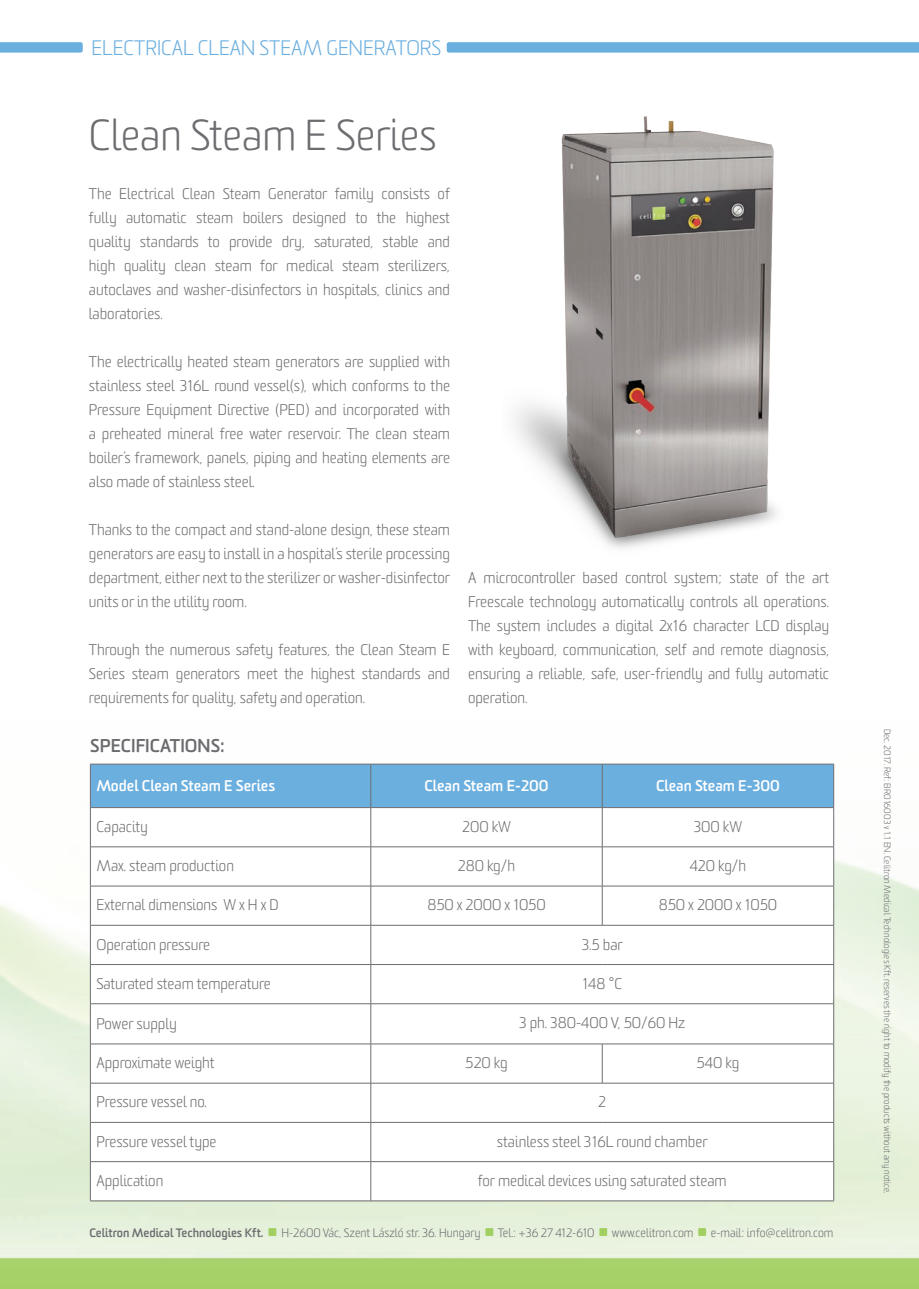
<style>
.page{position:relative;width:919px;height:1289px;background:#fff}
.page>*{position:absolute;margin:0;border:0;box-sizing:border-box;transform-origin:0 0}
.t1{font:300 42.15px "Sommet Rounded";color:#6c6d70}
.t2{font:300 20.4px "Sommet Rounded";color:#6bafdf}
.t3{font:700 18px "Sommet Rounded";color:#6c6d70}
.t4{font:300 15px/24px "Sommet Rounded";color:#6c6d70;text-align:justify}
.t5{font:700 15px "Sommet Rounded";color:#fff}
.t6{font:300 11.85px "Sommet Rounded";color:#6c6d70}
.t7{font:700 11.85px "Sommet Rounded";color:#6c6d70}
.t8{font:300 9px "Sommet Rounded";color:#6c6d70}
</style>
<div class="page">
<img style="left:0;top:763px;width:918px;height:525px">
<svg style="left:0;top:42px;width:83px;height:11px"></svg>
<svg style="left:446px;top:42px;width:472px;height:11px;background:#72b3e0"></svg>
<img style="left:514px;top:116px;width:263px;height:433px">
<div style="left:268px;top:1227px;width:8px;height:8px;background:#a2cf62"></div>
<div style="left:485px;top:1227px;width:8px;height:8px;background:#a2cf62"></div>
<div style="left:599px;top:1227px;width:8px;height:8px;background:#a2cf62"></div>
<div style="left:698px;top:1227px;width:8px;height:8px;background:#a2cf62"></div>
<svg style="left:90px;top:1201px;width:743px;height:7px;background:#dbe7d0"></svg>
<div style="left:91px;top:764px;width:742px;height:43px;background:#6bafdf"></div>
<svg style="left:91px;top:808px;width:742px;height:392px"></svg>
<hr style="left:90px;top:763px;width:281px;height:1px;background:#6c6d70">
<hr style="left:90px;top:764px;width:1px;height:43px;background:#6c6d70">
<hr style="left:371px;top:763px;width:231px;height:1px;background:#6c6d70">
<hr style="left:370px;top:764px;width:1px;height:43px;background:#6c6d70">
<hr style="left:602px;top:763px;width:231px;height:1px;background:#6c6d70">
<hr style="left:602px;top:764px;width:1px;height:43px;background:#6c6d70">
<hr style="left:833px;top:764px;width:1px;height:43px;background:#6c6d70">
<hr style="left:90px;top:807px;width:281px;height:1px;background:#6c6d70">
<hr style="left:90px;top:807px;width:1px;height:39px;background:#6c6d70">
<hr style="left:371px;top:807px;width:231px;height:1px;background:#6c6d70">
<hr style="left:370px;top:807px;width:1px;height:39px;background:#6c6d70">
<hr style="left:602px;top:807px;width:231px;height:1px;background:#6c6d70">
<hr style="left:602px;top:807px;width:1px;height:39px;background:#6c6d70">
<hr style="left:833px;top:807px;width:1px;height:39px;background:#6c6d70">
<hr style="left:90px;top:846px;width:281px;height:1px;background:#6c6d70">
<hr style="left:90px;top:847px;width:1px;height:38px;background:#6c6d70">
<hr style="left:371px;top:846px;width:231px;height:1px;background:#6c6d70">
<hr style="left:370px;top:847px;width:1px;height:38px;background:#6c6d70">
<hr style="left:602px;top:846px;width:231px;height:1px;background:#6c6d70">
<hr style="left:602px;top:847px;width:1px;height:38px;background:#6c6d70">
<hr style="left:833px;top:847px;width:1px;height:38px;background:#6c6d70">
<hr style="left:90px;top:885px;width:281px;height:1px;background:#6c6d70">
<hr style="left:90px;top:886px;width:1px;height:39px;background:#6c6d70">
<hr style="left:371px;top:885px;width:231px;height:1px;background:#6c6d70">
<hr style="left:370px;top:886px;width:1px;height:39px;background:#6c6d70">
<hr style="left:602px;top:885px;width:231px;height:1px;background:#6c6d70">
<hr style="left:602px;top:886px;width:1px;height:39px;background:#6c6d70">
<hr style="left:833px;top:886px;width:1px;height:39px;background:#6c6d70">
<hr style="left:90px;top:925px;width:281px;height:1px;background:#6c6d70">
<hr style="left:90px;top:925px;width:1px;height:39px;background:#6c6d70">
<hr style="left:371px;top:925px;width:231px;height:1px;background:#6c6d70">
<hr style="left:370px;top:925px;width:1px;height:39px;background:#6c6d70">
<hr style="left:602px;top:925px;width:231px;height:1px;background:#6c6d70">
<hr style="left:833px;top:925px;width:1px;height:39px;background:#6c6d70">
<hr style="left:90px;top:964px;width:281px;height:1px;background:#6c6d70">
<hr style="left:90px;top:964px;width:1px;height:39px;background:#6c6d70">
<hr style="left:371px;top:964px;width:231px;height:1px;background:#6c6d70">
<hr style="left:370px;top:964px;width:1px;height:39px;background:#6c6d70">
<hr style="left:602px;top:964px;width:231px;height:1px;background:#6c6d70">
<hr style="left:833px;top:964px;width:1px;height:39px;background:#6c6d70">
<hr style="left:90px;top:1003px;width:281px;height:1px;background:#6c6d70">
<hr style="left:90px;top:1003px;width:1px;height:40px;background:#6c6d70">
<hr style="left:371px;top:1003px;width:231px;height:1px;background:#6c6d70">
<hr style="left:370px;top:1003px;width:1px;height:40px;background:#6c6d70">
<hr style="left:602px;top:1003px;width:231px;height:1px;background:#6c6d70">
<hr style="left:833px;top:1003px;width:1px;height:40px;background:#6c6d70">
<hr style="left:90px;top:1043px;width:281px;height:1px;background:#6c6d70">
<hr style="left:90px;top:1044px;width:1px;height:38px;background:#6c6d70">
<hr style="left:371px;top:1043px;width:231px;height:1px;background:#6c6d70">
<hr style="left:370px;top:1044px;width:1px;height:38px;background:#6c6d70">
<hr style="left:602px;top:1043px;width:231px;height:1px;background:#6c6d70">
<hr style="left:602px;top:1044px;width:1px;height:38px;background:#6c6d70">
<hr style="left:833px;top:1044px;width:1px;height:38px;background:#6c6d70">
<hr style="left:90px;top:1082px;width:281px;height:1px;background:#6c6d70">
<hr style="left:90px;top:1083px;width:1px;height:39px;background:#6c6d70">
<hr style="left:371px;top:1082px;width:231px;height:1px;background:#6c6d70">
<hr style="left:370px;top:1083px;width:1px;height:39px;background:#6c6d70">
<hr style="left:602px;top:1082px;width:231px;height:1px;background:#6c6d70">
<hr style="left:833px;top:1083px;width:1px;height:39px;background:#6c6d70">
<hr style="left:90px;top:1122px;width:281px;height:1px;background:#6c6d70">
<hr style="left:90px;top:1122px;width:1px;height:39px;background:#6c6d70">
<hr style="left:371px;top:1122px;width:231px;height:1px;background:#6c6d70">
<hr style="left:370px;top:1122px;width:1px;height:39px;background:#6c6d70">
<hr style="left:602px;top:1122px;width:231px;height:1px;background:#6c6d70">
<hr style="left:833px;top:1122px;width:1px;height:39px;background:#6c6d70">
<hr style="left:90px;top:1161px;width:281px;height:1px;background:#6c6d70">
<hr style="left:90px;top:1161px;width:1px;height:39px;background:#6c6d70">
<hr style="left:371px;top:1161px;width:231px;height:1px;background:#6c6d70">
<hr style="left:370px;top:1161px;width:1px;height:39px;background:#6c6d70">
<hr style="left:602px;top:1161px;width:231px;height:1px;background:#6c6d70">
<hr style="left:833px;top:1161px;width:1px;height:39px;background:#6c6d70">
<hr style="left:90px;top:1200px;width:281px;height:1px;background:#6c6d70">
<hr style="left:371px;top:1200px;width:231px;height:1px;background:#6c6d70">
<hr style="left:602px;top:1200px;width:231px;height:1px;background:#6c6d70">
<p class="t2" style="left:91px;top:35px;width:351px">ELECTRICAL CLEAN STEAM GENERATORS</p>
<p class="t1" style="left:89px;top:108px;width:349px">Clean Steam E Series</p>
<p class="t4" style="left:89px;top:182px;width:362px">The Electrical Clean Steam Generator family consists of fully automatic steam boilers designed to the highest quality standards to provide dry, saturated, stable and high quality clean steam for medical steam sterilizers, autoclaves and washer-disinfectors in hospitals, clinics and laboratories.</p>
<p class="t4" style="left:89px;top:350px;width:362px">The electrically heated steam generators are supplied with stainless steel 316L round vessel(s), which conforms to the Pressure Equipment Directive (PED) and incorporated with a preheated mineral free water reservoir. The clean steam boiler’s framework, panels, piping and heating elements are also made of stainless steel.</p>
<p class="t4" style="left:89px;top:518px;width:362px">Thanks to the compact and stand-alone design, these steam generators are easy to install in a hospital’s sterile processing department, either next to the sterilizer or washer-disinfector units or in the utility room.</p>
<p class="t4" style="left:89px;top:638px;width:362px">Through the numerous safety features, the Clean Steam E Series steam generators meet the highest standards and requirements for quality, safety and operation.</p>
<p class="t4" style="left:468px;top:566px;width:362px">A microcontroller based control system; state of the art Freescale technology automatically controls all operations.<br>The system includes a digital 2x16 character LCD display with keyboard, communication, self and remote diagnosis, ensuring a reliable, safe, user-friendly and fully automatic operation.</p>
<p class="t3" style="left:90px;top:733px;width:136px">SPECIFICATIONS:</p>
<p class="t5" style="left:96px;top:775px;width:180px">Model Clean Steam E Series</p>
<p class="t5" style="left:424px;top:775px;width:126px">Clean Steam E-200</p>
<p class="t5" style="left:656px;top:775px;width:125px">Clean Steam E-300</p>
<p class="t4" style="left:96px;top:815px;width:53px">Capacity</p>
<p class="t4" style="left:462px;top:815px;width:50px">200 kW</p>
<p class="t4" style="left:693px;top:815px;width:50px">300 kW</p>
<p class="t4" style="left:96px;top:854px;width:139px">Max. steam production</p>
<p class="t4" style="left:458px;top:854px;width:59px">280 kg/h</p>
<p class="t4" style="left:689px;top:854px;width:58px">420 kg/h</p>
<p class="t4" style="left:96px;top:893px;width:184px">External dimensions W x H x D</p>
<p class="t4" style="left:427px;top:893px;width:120px">850 x 2000 x 1050</p>
<p class="t4" style="left:658px;top:893px;width:120px">850 x 2000 x 1050</p>
<p class="t4" style="left:96px;top:932px;width:115px">Operation pressure</p>
<p class="t4" style="left:581px;top:932px;width:43px">3.5 bar</p>
<p class="t4" style="left:96px;top:972px;width:176px">Saturated steam temperature</p>
<p class="t4" style="left:582px;top:972px;width:42px">148 °C</p>
<p class="t4" style="left:96px;top:1011px;width:82px">Power supply</p>
<p class="t4" style="left:519px;top:1011px;width:167px">3 ph. 380-400 V, 50/60 Hz</p>
<p class="t4" style="left:96px;top:1051px;width:120px">Approximate weight</p>
<p class="t4" style="left:465px;top:1051px;width:44px">520 kg</p>
<p class="t4" style="left:696px;top:1051px;width:44px">540 kg</p>
<p class="t4" style="left:96px;top:1090px;width:112px">Pressure vessel no.</p>
<p class="t4" style="left:598px;top:1090px;width:9px">2</p>
<p class="t4" style="left:96px;top:1129px;width:122px">Pressure vessel type</p>
<p class="t4" style="left:497px;top:1129px;width:212px">stainless steel 316L round chamber</p>
<p class="t4" style="left:96px;top:1169px;width:68px">Application</p>
<p class="t4" style="left:477px;top:1169px;width:250px">for medical devices using saturated steam</p>
<p class="t7" style="left:89px;top:1225px;width:175px">Celitron Medical Technologies Kft.</p>
<p class="t6" style="left:281px;top:1225px;width:201px">H-2600 Vác, Szent László str. 36. Hungary</p>
<p class="t6" style="left:498px;top:1225px;width:98px">Tel.: +36 27 412-610</p>
<p class="t6" style="left:612px;top:1225px;width:83px">www.celitron.com</p>
<p class="t6" style="left:710px;top:1225px;width:124px">e-mail: info@celitron.com</p>
<p class="t8" style="left:893px;top:728px;width:466px;rotate:90deg">Dec. 2017. Ref: BR016003 v 1.1 EN. Celitron Medical Technologies Kft. reserves the right to modify the products without any notice.</p>
</div>
